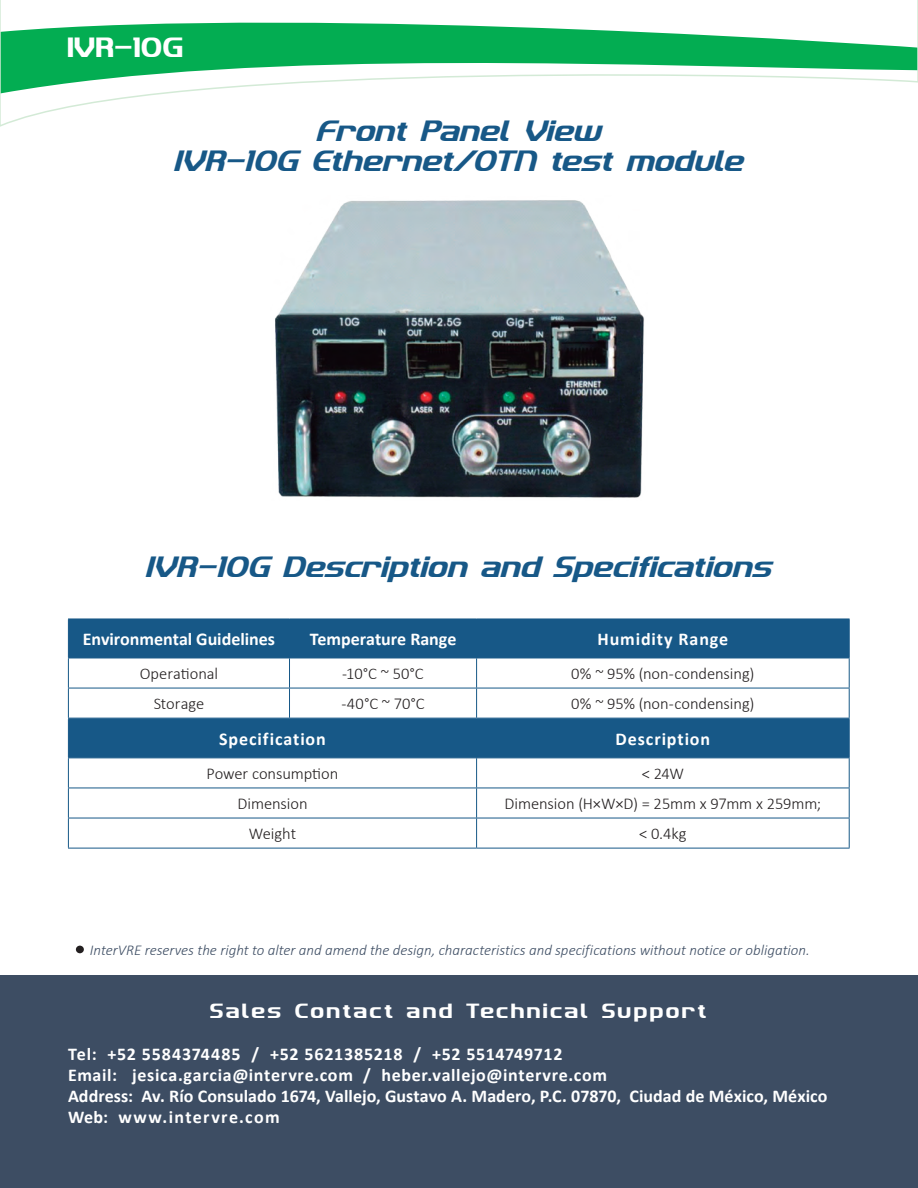
<style>
.page{position:relative;width:918px;height:1188px;background:#fff}
.page>*{position:absolute;margin:0;border:0;box-sizing:border-box;transform-origin:0 0}
.t1{font:italic 30px/30px "Imaki";color:#175887;text-align:center}
.t2{font:28.5px "Imaki";color:#fff}
.t3{font:21px "Imaki";letter-spacing:.1em;color:#fff}
.t4{font:700 18px/21px "Calibri";letter-spacing:.035em;color:#fff}
.t5{font:700 18px "Calibri";letter-spacing:-.005em;color:#fff}
.t6{font:700 18px "Calibri";color:#fff}
.t7{font:300 16.5px "Calibri";letter-spacing:-.005em;color:#231f20}
.t8{font:italic 300 15px "Calibri";color:#3d4d63}
</style>
<div class="page">
<svg style="left:0;top:0;width:918px;height:127px"></svg>
<div style="left:0;top:976px;width:918px;height:212px;background:#3d4d63"></div>
<div style="left:76px;top:946px;width:8px;height:7px;background:#231f20;border-radius:50%"></div>
<div style="left:69px;top:620px;width:780px;height:38px;background:#175887"></div>
<svg style="left:69px;top:659px;width:780px;height:59px"></svg>
<hr style="left:68px;top:658px;width:1px;height:30px;background:#175887">
<hr style="left:849px;top:658px;width:1px;height:30px;background:#175887">
<hr style="left:68px;top:688px;width:1px;height:30px;background:#175887">
<hr style="left:849px;top:688px;width:1px;height:30px;background:#175887">
<hr style="left:68px;top:718px;width:222px;height:1px;background:#175887">
<hr style="left:290px;top:718px;width:187px;height:1px;background:#175887">
<hr style="left:477px;top:718px;width:373px;height:1px;background:#175887">
<hr style="left:289px;top:658px;width:1px;height:30px;background:#175887">
<hr style="left:476px;top:658px;width:1px;height:30px;background:#175887">
<hr style="left:68px;top:688px;width:222px;height:1px;background:#175887">
<hr style="left:290px;top:688px;width:187px;height:1px;background:#175887">
<hr style="left:289px;top:688px;width:1px;height:30px;background:#175887">
<hr style="left:477px;top:688px;width:373px;height:1px;background:#175887">
<hr style="left:476px;top:688px;width:1px;height:30px;background:#175887">
<hr style="left:68px;top:619px;width:222px;height:1px;background:#175887">
<hr style="left:68px;top:619px;width:1px;height:39px;background:#175887">
<hr style="left:290px;top:619px;width:187px;height:1px;background:#175887">
<hr style="left:477px;top:619px;width:373px;height:1px;background:#175887">
<hr style="left:849px;top:619px;width:1px;height:39px;background:#175887">
<hr style="left:289px;top:619px;width:1px;height:39px;background:#175887">
<hr style="left:476px;top:619px;width:1px;height:39px;background:#175887">
<hr style="left:68px;top:658px;width:222px;height:1px;background:#175887">
<hr style="left:290px;top:658px;width:187px;height:1px;background:#175887">
<hr style="left:477px;top:658px;width:373px;height:1px;background:#175887">
<div style="left:69px;top:720px;width:780px;height:38px;background:#175887"></div>
<svg style="left:69px;top:759px;width:780px;height:89px"></svg>
<hr style="left:68px;top:758px;width:1px;height:30px;background:#175887">
<hr style="left:849px;top:758px;width:1px;height:30px;background:#175887">
<hr style="left:68px;top:788px;width:1px;height:30px;background:#175887">
<hr style="left:849px;top:788px;width:1px;height:30px;background:#175887">
<hr style="left:68px;top:818px;width:1px;height:30px;background:#175887">
<hr style="left:849px;top:818px;width:1px;height:30px;background:#175887">
<hr style="left:68px;top:848px;width:409px;height:1px;background:#175887">
<hr style="left:477px;top:848px;width:373px;height:1px;background:#175887">
<hr style="left:476px;top:758px;width:1px;height:30px;background:#175887">
<hr style="left:68px;top:788px;width:409px;height:1px;background:#175887">
<hr style="left:477px;top:788px;width:373px;height:1px;background:#175887">
<hr style="left:476px;top:788px;width:1px;height:30px;background:#175887">
<hr style="left:68px;top:818px;width:409px;height:1px;background:#175887">
<hr style="left:477px;top:818px;width:373px;height:1px;background:#175887">
<hr style="left:476px;top:818px;width:1px;height:30px;background:#175887">
<hr style="left:68px;top:719px;width:409px;height:1px;background:#175887">
<hr style="left:68px;top:719px;width:1px;height:39px;background:#175887">
<hr style="left:477px;top:719px;width:373px;height:1px;background:#175887">
<hr style="left:849px;top:719px;width:1px;height:39px;background:#175887">
<hr style="left:476px;top:719px;width:1px;height:39px;background:#175887">
<hr style="left:68px;top:758px;width:409px;height:1px;background:#175887">
<hr style="left:477px;top:758px;width:373px;height:1px;background:#175887">
<img style="left:275px;top:200px;width:369px;height:298px">
<h2 class="t2" style="left:68px;top:30px;width:118px">IVR-10G</h2>
<h1 class="t1" style="left:174px;top:115px;width:571px">Front Panel View<br>IVR-10G Ethernet/OTN test module</h1>
<h1 class="t1" style="left:146px;top:550px;width:627px">IVR-10G Description and Specifications</h1>
<p class="t5" style="left:83px;top:627px;width:194px">Environmental Guidelines</p>
<p class="t6" style="left:310px;top:627px;width:148px">Temperature Range</p>
<p class="t4" style="left:598px;top:629px;width:132px">Humidity Range</p>
<p class="t7" style="left:140px;top:663px;width:80px">Operational</p>
<p class="t7" style="left:342px;top:663px;width:83px">-10°C ~ 50°C</p>
<p class="t7" style="left:571px;top:663px;width:185px">0% ~ 95% (non-condensing)</p>
<p class="t7" style="left:154px;top:694px;width:52px">Storage</p>
<p class="t7" style="left:341px;top:694px;width:85px">-40°C ~ 70°C</p>
<p class="t7" style="left:571px;top:694px;width:185px">0% ~ 95% (non-condensing)</p>
<p class="t4" style="left:219px;top:728px;width:108px">Specification</p>
<p class="t4" style="left:616px;top:728px;width:96px">Description</p>
<p class="t7" style="left:207px;top:763px;width:133px">Power consumption</p>
<p class="t7" style="left:642px;top:763px;width:44px">&lt; 24W</p>
<p class="t7" style="left:237px;top:793px;width:72px">Dimension</p>
<p class="t7" style="left:504px;top:793px;width:318px">Dimension (H×W×D) = 25mm x 97mm x 259mm;</p>
<p class="t7" style="left:249px;top:824px;width:49px">Weight</p>
<p class="t7" style="left:639px;top:824px;width:49px">&lt; 0.4kg</p>
<p class="t8" style="left:90px;top:940px;width:721px">InterVRE reserves the right to alter and amend the design, characteristics and specifications without notice or obligation.</p>
<p class="t3" style="left:211px;top:997px;width:498px">Sales Contact and Technical Support</p>
<p class="t4" style="left:68px;top:1043px;width:761px">Tel: +52 5584374485 / +52 5621385218 / +52 5514749712<br>Email: jesica.garcia@intervre.com / heber.vallejo@intervre.com<br>Address: Av. Río Consulado 1674, Vallejo, Gustavo A. Madero, P.C. 07870, Ciudad de México, México Web: www.intervre.com</p>
</div>
